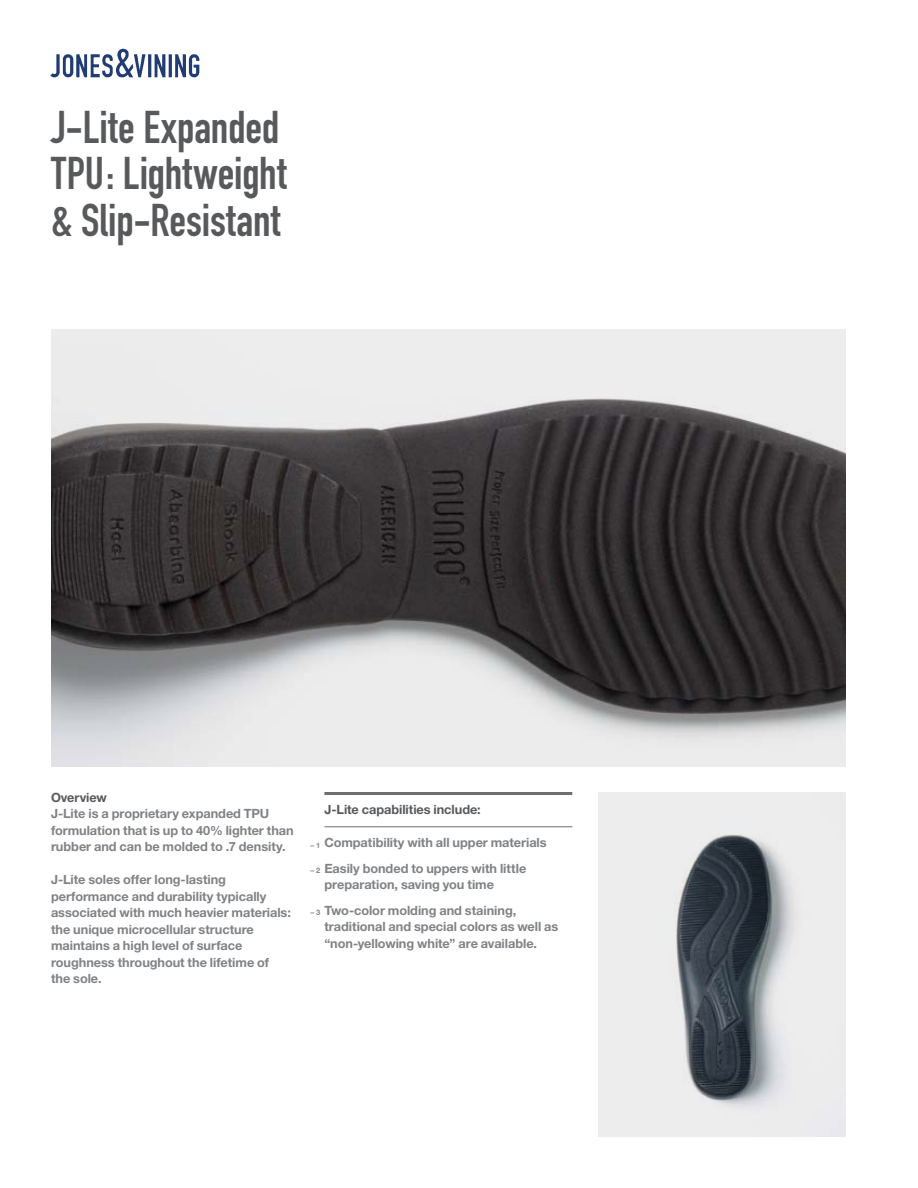
<style>
.page{position:relative;width:918px;height:1188px;background:#fff}
.page>*{position:absolute;margin:0;border:0;box-sizing:border-box;transform-origin:0 0}
.t1{font:45.3px/46.5px "DIN Engschrift";color:#58595b}
.t2{font:700 12.75px/16.5px "Helvetica Neue LT";letter-spacing:-.005em;color:#808285}
.t3{font:700 12.75px "Helvetica Neue LT";letter-spacing:-.005em;color:#58595b}
.t4{font:700 7.5px "Helvetica Neue LT";color:#848688}
</style>
<div class="page">
<hr style="left:324px;top:792px;width:248px;height:3px;background:#6d6e71">
<hr style="left:324px;top:826px;width:248px;height:1px;background:#6d6e71">
<img style="left:51px;top:329px;width:795px;height:437px">
<img style="left:598px;top:792px;width:248px;height:345px">
<img style="left:50px;top:48px;width:150px;height:30px">
<h1 class="t1" style="left:51px;top:103px;width:237px">J-Lite Expanded<br>TPU: Lightweight &amp; Slip-Resistant</h1>
<p class="t3" style="left:51px;top:790px;width:57px">Overview</p>
<p class="t2" style="left:51px;top:805px;width:244px">J-Lite is a proprietary expanded TPU formulation that is up to 40% lighter than rubber and can be molded to .7 density.</p>
<p class="t2" style="left:51px;top:871px;width:241px">J-Lite soles offer long-lasting performance and durability typically associated with much heavier materials: the unique microcellular structure maintains a high level of surface roughness throughout the lifetime of the sole.</p>
<p class="t3" style="left:324px;top:802px;width:158px">J-Lite capabilities include:</p>
<p class="t2" style="left:324px;top:830px;width:224px;line-height:25.5px">Compatibility with all upper materials<br>Easily bonded to uppers with little</p>
<p class="t2" style="left:324px;top:872px;width:193px;line-height:25.5px">preparation, saving you time<br>Two-color molding and staining,</p>
<p class="t2" style="left:324px;top:918px;width:235px">traditional and special colors as well as “non-yellowing white” are available.</p>
<p class="t4" style="left:311px;top:840px;width:11px">– 1</p>
<p class="t4" style="left:311px;top:866px;width:11px">– 2</p>
<p class="t4" style="left:311px;top:908px;width:11px">– 3</p>
</div>
